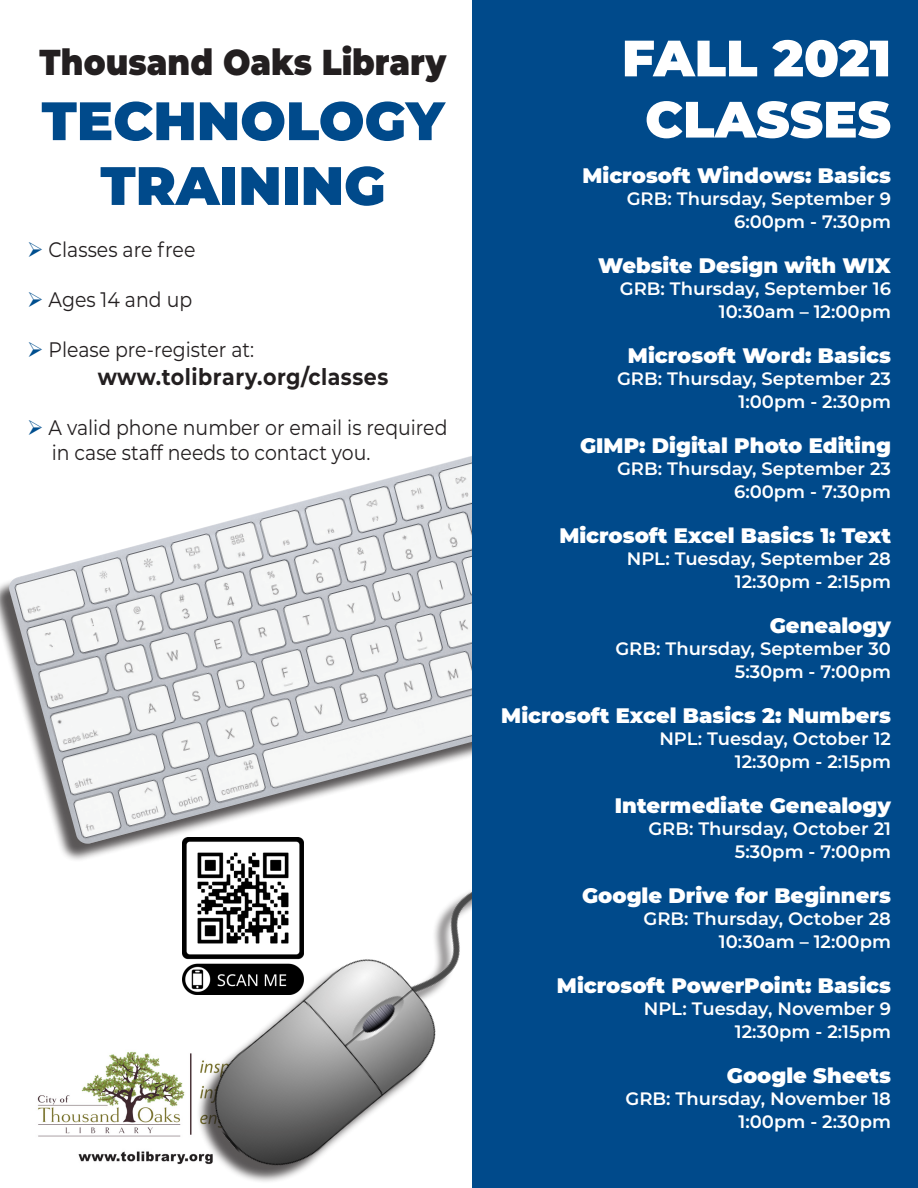
<style>
.page{position:relative;width:918px;height:1188px;background:#fff}
.page>*{position:absolute;margin:0;border:0;box-sizing:border-box;transform-origin:0 0}
.t1{font:900 54px "Montserrat";color:#004a8b}
.t2{font:900 51px/61.2px "Montserrat";color:#fff;text-align:center}
.t3{font:900 36px "Montserrat";color:#231f20;scale:.9 1}
.t4{font:700 22.8px "Montserrat";letter-spacing:.025em;color:#231f20;scale:.9 1}
.t5{font:900 21px "Montserrat";color:#fff}
.t6{font:21px/25.2px "Montserrat";color:#231f20;scale:.9 1}
.t7{font:600 18px/22.5px "Montserrat";color:#fff;text-align:right}
.s1{color:#004f8f}
</style>
<div class="page">
<img style="left:37px;top:1051px;width:133px;height:111px">
<img style="left:170px;top:891px;width:302px;height:291px">
<div style="left:0;top:410px;width:725px;height:452px;background:#231f20;opacity:.75"></div>
<img style="left:8px;top:410px;width:464px;height:435px">
<div style="left:472px;top:0;width:446px;height:1188px;background:#004a8b"></div>
<img style="left:182px;top:837px;width:122px;height:158px">
<p class="t3" style="left:40px;top:36px;width:454px">Thousand Oaks Library</p>
<p class="t1" style="left:42px;top:80px;width:404px">TECHNOLOGY</p>
<p class="t1" style="left:100px;top:145px;width:287px">TRAINING</p>
<p class="t6" style="left:27px;top:236px;width:189px"><span class="s1">➢</span> Classes are free</p>
<p class="t6" style="left:27px;top:286px;width:185px"><span class="s1">➢</span> Ages 14 and up</p>
<p class="t6" style="left:27px;top:337px;width:254px"><span class="s1">➢</span> Please pre-register at:</p>
<p class="t4" style="left:98px;top:360px;width:324px">www.tolibrary.org/classes</p>
<p class="t6" style="left:52px;top:414px;width:441px;text-indent:-25px"><span class="s1">➢</span> A valid phone number or email is required in case staff needs to contact you.</p>
<p class="t2" style="left:622px;top:24px;width:271px">FALL 2021<br>CLASSES</p>
<p class="t5" style="left:583px;top:159px;width:310px">Microsoft Windows: Basics</p>
<p class="t7" style="left:627px;top:187px;width:266px">GRB: Thursday, September 9</p>
<p class="t7" style="left:734px;top:209px;width:158px">6:00pm - 7:30pm</p>
<p class="t5" style="left:598px;top:249px;width:294px">Website Design with WIX</p>
<p class="t7" style="left:620px;top:277px;width:273px">GRB: Thursday, September 16</p>
<p class="t7" style="left:719px;top:299px;width:174px">10:30am – 12:00pm</p>
<p class="t5" style="left:628px;top:339px;width:265px">Microsoft Word: Basics</p>
<p class="t7" style="left:617px;top:367px;width:275px">GRB: Thursday, September 23</p>
<p class="t7" style="left:739px;top:389px;width:154px">1:00pm - 2:30pm</p>
<p class="t5" style="left:580px;top:429px;width:312px">GIMP: Digital Photo Editing</p>
<p class="t7" style="left:617px;top:457px;width:275px">GRB: Thursday, September 23</p>
<p class="t7" style="left:734px;top:479px;width:158px">6:00pm - 7:30pm</p>
<p class="t5" style="left:559px;top:519px;width:333px">Microsoft Excel Basics 1: Text</p>
<p class="t7" style="left:627px;top:547px;width:266px">NPL: Tuesday, September 28</p>
<p class="t7" style="left:735px;top:569px;width:158px">12:30pm - 2:15pm</p>
<p class="t5" style="left:770px;top:609px;width:123px">Genealogy</p>
<p class="t7" style="left:615px;top:637px;width:277px">GRB: Thursday, September 30</p>
<p class="t7" style="left:735px;top:659px;width:158px">5:30pm - 7:00pm</p>
<p class="t5" style="left:501px;top:699px;width:391px">Microsoft Excel Basics 2: Numbers</p>
<p class="t7" style="left:659px;top:727px;width:233px">NPL: Tuesday, October 12<br>12:30pm - 2:15pm</p>
<p class="t5" style="left:615px;top:789px;width:278px">Intermediate Genealogy</p>
<p class="t7" style="left:648px;top:817px;width:244px">GRB: Thursday, October 21</p>
<p class="t7" style="left:735px;top:839px;width:158px">5:30pm - 7:00pm</p>
<p class="t5" style="left:582px;top:879px;width:310px">Google Drive for Beginners</p>
<p class="t7" style="left:643px;top:907px;width:249px">GRB: Thursday, October 28</p>
<p class="t7" style="left:719px;top:929px;width:174px">10:30am – 12:00pm</p>
<p class="t5" style="left:557px;top:969px;width:336px">Microsoft PowerPoint: Basics</p>
<p class="t7" style="left:644px;top:997px;width:249px">NPL: Tuesday, November 9</p>
<p class="t7" style="left:735px;top:1019px;width:158px">12:30pm - 2:15pm</p>
<p class="t5" style="left:727px;top:1059px;width:166px">Google Sheets</p>
<p class="t7" style="left:626px;top:1087px;width:267px">GRB: Thursday, November 18<br>1:00pm - 2:30pm</p>
</div>
